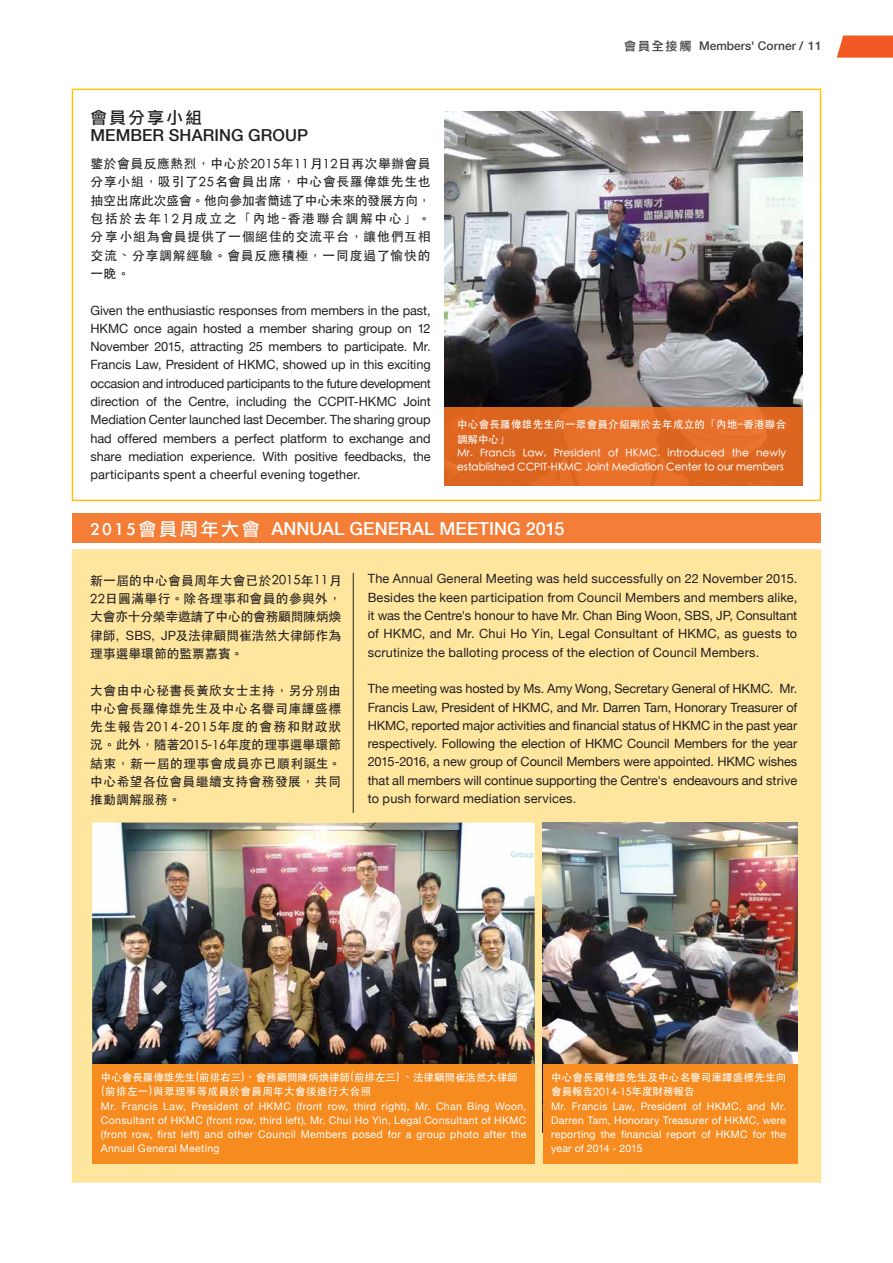
<style>
.page{position:relative;width:893px;height:1263px;background:#fff}
.page>*{position:absolute;margin:0;border:0;box-sizing:border-box;transform-origin:0 0}
.t1{font:500 18px "Helvetica Neue";color:#fff}
.t2{font:500 16.5px "Helvetica Neue";letter-spacing:.005em;color:#231f20}
.t3{font:16.5px "Li Gothic Med";letter-spacing:.15em;color:#231f20}
.t4{font:12.75px/18.3px "Helvetica Neue";letter-spacing:.01em;color:#231f20;text-align:justify}
.t5{font:500 12.75px/18.3px "ST Heiti TC";letter-spacing:.035em;color:#231f20;text-align:justify}
.t6{font:500 12px "Helvetica Neue";color:#414042}
.t7{font:10.5px/14.2px "Helvetica Neue";letter-spacing:.025em;color:#fff;text-align:justify}
.t8{font:500 10.5px/14.2px "ST Heiti TC";letter-spacing:.01em;color:#fff}
.s1{font-family:"Li Gothic Med";font-weight:400}
.s2{font-family:"Li Gothic Med";font-weight:400;font-size:19.5px}
.s3{font-family:"Helvetica Neue";font-weight:400}
</style>
<div class="page">
<div style="left:72px;top:514px;width:748px;height:29px;background:#f47d37"></div>
<svg style="left:837px;top:36px;width:56px;height:22px"></svg>
<div style="left:72px;top:549px;width:749px;height:634px;background:#ffe69f"></div>
<img style="left:92px;top:822px;width:443px;height:242px">
<div style="left:92px;top:1064px;width:443px;height:99px;background:#f68b1f"></div>
<img style="left:543px;top:822px;width:254px;height:242px">
<div style="left:543px;top:1064px;width:254px;height:99px;background:#f68b1f"></div>
<img style="left:444px;top:111px;width:359px;height:296px">
<div style="left:444px;top:407px;width:359px;height:79px;background:linear-gradient(to right,#df6821,#e36c26)"></div>
<div style="left:72px;top:89px;width:749px;height:412px;border:2px solid #ffc20e"></div>
<hr style="left:353px;top:573px;width:1px;height:240px;background:#231f20">
<p class="t3" style="left:91px;top:109px;width:113px">會員分享小組</p>
<p class="t2" style="left:91px;top:122px;width:219px">MEMBER SHARING GROUP</p>
<p class="t5" style="left:91px;top:154px;width:342px">鑒於會員反應熱烈，中心於2015年11月12日再次舉辦會員分享小組，吸引了25名會員出席，中心會長羅偉雄先生也抽空出席此次盛會。他向參加者簡述了中心未來的發展方向，包括於去年12月成立之「內地-香港聯合調解中心」。分享小組為會員提供了一個絕佳的交流平台，讓他們互相交流、分享調解經驗。會員反應積極，一同度過了愉快的一晚。</p>
<p class="t4" style="left:91px;top:300px;width:342px">Given the enthusiastic responses from members in the past, HKMC once again hosted a member sharing group on 12<br>November 2015, attracting 25 members to participate. Mr.<br>Francis Law, President of HKMC, showed up in this exciting occasion and introduced participants to the future development direction of the Centre, including the CCPIT-HKMC Joint Mediation Center launched last December. The sharing group had offered members a perfect platform to exchange and share mediation experience. With positive feedbacks, the participants spent a cheerful evening together.</p>
<p class="t6" style="left:624px;top:36px;width:199px"><span class="s1">會員全接觸</span> Members' Corner / 11</p>
<p class="t8" style="left:457px;top:417px;width:331px">中心會長羅偉雄先生向一眾會員介紹剛於去年成立的「內地–香港聯合調解中心」<br>Mr. Francis Law, President of HKMC, introduced the newly established CCPIT-HKMC Joint Mediation Center to our members</p>
<h1 class="t1" style="left:91px;top:514px;width:476px"><span class="s2">2015</span> <span class="s1">會員周年大會</span> ANNUAL GENERAL MEETING 2015</h1>
<p class="t5" style="left:90px;top:571px;width:252px">新一屆的中心會員周年大會已於2015年11月22日圓滿舉行。除各理事和會員的參與外，大會亦十分榮幸邀請了中心的會務顧問陳炳煥律師<span class="s3">, SBS, JP</span>及法律顧問崔浩然大律師作為理事選舉環節的監票嘉賓。</p>
<p class="t5" style="left:90px;top:680px;width:252px">大會由中心秘書長黃欣女士主持，另分別由中心會長羅偉雄先生及中心名譽司庫譚盛標先生報告2014-2015年度的會務和財政狀況。此外，隨著2015-16年度的理事選舉環節結束，新一屆的理事會成員亦已順利誕生。中心希望各位會員繼續支持會務發展，共同推動調解服務。</p>
<p class="t4" style="left:368px;top:569px;width:431px">The Annual General Meeting was held successfully on 22 November 2015.<br>Besides the keen participation from Council Members and members alike, it was the Centre's honour to have Mr. Chan Bing Woon, SBS, JP, Consultant of HKMC, and Mr. Chui Ho Yin, Legal Consultant of HKMC, as guests to scrutinize the balloting process of the election of Council Members.</p>
<p class="t4" style="left:368px;top:679px;width:431px">The meeting was hosted by Ms. Amy Wong, Secretary General of HKMC. Mr.<br>Francis Law, President of HKMC, and Mr. Darren Tam, Honorary Treasurer of HKMC, reported major activities and financial status of HKMC in the past year respectively. Following the election of HKMC Council Members for the year 2015-2016, a new group of Council Members were appointed. HKMC wishes that all members will continue supporting the Centre's endeavours and strive to push forward mediation services.</p>
<p class="t8" style="left:101px;top:1070px;width:419px">中心會長羅偉雄先生(前排右三)、會務顧問陳炳煥律師(前排左三) 、法律顧問崔浩然大律師(前排左一)與眾理事等成員於會員周年大會後進行大合照</p>
<p class="t7" style="left:101px;top:1098px;width:427px">Mr. Francis Law, President of HKMC (front row, third right), Mr. Chan Bing Woon, Consultant of HKMC (front row, third left), Mr. Chui Ho Yin, Legal Consultant of HKMC (front row, first left) and other Council Members posed for a group photo after the Annual General Meeting</p>
<p class="t8" style="left:551px;top:1070px;width:236px">中心會長羅偉雄先生及中心名譽司庫譚盛標先生向會員報告2014-15年度財務報告</p>
<p class="t7" style="left:551px;top:1098px;width:236px">Mr. Francis Law, President of HKMC, and Mr.<br>Darren Tam, Honorary Treasurer of HKMC, were reporting the financial report of HKMC for the year of 2014 - 2015</p>
</div>
